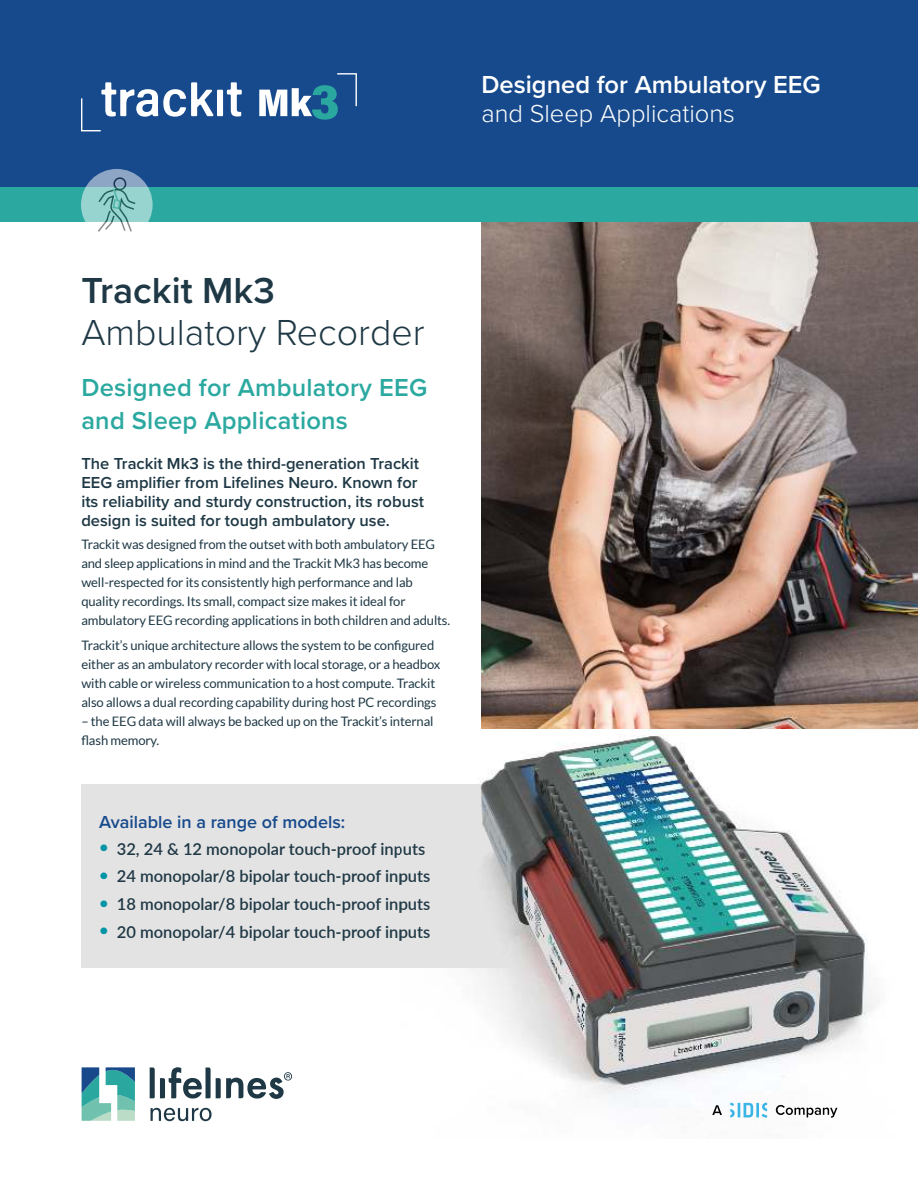
<style>
.page{position:relative;width:918px;height:1188px;background:#fff}
.page>*{position:absolute;margin:0;border:0;box-sizing:border-box;transform-origin:0 0}
.t1{font:300 37.5px "Proxima Nova";color:#1e3845}
.t2{font:600 37.5px "Proxima Nova";color:#1e3845}
.t3{font:600 25.5px/33px "Proxima Nova";letter-spacing:.01em;color:#2ba9a0}
.t4{font:600 25.5px "Proxima Nova";color:#fff}
.t5{font:300 25.5px "Proxima Nova";color:#fff}
.t6{font:600 18px "Proxima Nova";color:#174a8c}
.t7{font:600 16.5px/18.9px "Proxima Nova";color:#1e3845}
.t8{font:600 16.5px "Lato";color:#1e3845}
.t9{font:13.05px/18.9px "Lato";letter-spacing:-.01em;color:#1e3845}
.s1{color:#0194a6}
</style>
<div class="page">
<div style="left:0;top:0;width:918px;height:187px;background:#174a8c"></div>
<div style="left:217px;top:90px;width:6px;height:26px;background:#fff"></div>
<svg style="left:227px;top:82px;width:15px;height:34px"></svg>
<svg style="left:81px;top:82px;width:133px;height:49px"></svg>
<svg style="left:259px;top:73px;width:98px;height:47px"></svg>
<img style="left:482px;top:222px;width:436px;height:507px">
<div style="left:81px;top:784px;width:482px;height:184px;background:#e4e3e3"></div>
<img style="left:471px;top:710px;width:436px;height:408px">
<div style="left:0;top:187px;width:918px;height:35px;background:#2ba9a0"></div>
<svg style="left:712px;top:1105px;width:10px;height:10px"></svg>
<svg style="left:776px;top:1105px;width:61px;height:13px"></svg>
<svg style="left:730px;top:1103px;width:37px;height:15px"></svg>
<svg style="left:151px;top:1108px;width:61px;height:13px"></svg>
<svg style="left:82px;top:1067px;width:53px;height:54px"></svg>
<svg style="left:150px;top:1067px;width:142px;height:32px"></svg>
<svg style="left:81px;top:169px;width:72px;height:72px;fill:#97d4d0"></svg>
<div style="left:113px;top:177px;width:13px;height:13px;border:2px solid #1d1d1b;border-radius:50%"></div>
<svg style="left:97px;top:188px;width:39px;height:45px"></svg>
<h2 class="t4" style="left:482px;top:74px;width:341px">Designed for Ambulatory EEG</h2>
<h2 class="t5" style="left:482px;top:103px;width:255px">and Sleep Applications</h2>
<h1 class="t2" style="left:81px;top:275px;width:195px">Trackit Mk3</h1>
<h1 class="t1" style="left:81px;top:317px;width:345px">Ambulatory Recorder</h1>
<h2 class="t3" style="left:81px;top:372px;width:347px">Designed for Ambulatory EEG and Sleep Applications</h2>
<p class="t7" style="left:81px;top:455px;width:344px">The Trackit Mk3 is the third-generation Trackit EEG amplifier from Lifelines Neuro. Known for its reliability and sturdy construction, its robust design is suited for tough ambulatory use.</p>
<p class="t9" style="left:81px;top:536px;width:370px">Trackit was designed from the outset with both ambulatory EEG and sleep applications in mind and the Trackit Mk3 has become well-respected for its consistently high performance and lab quality recordings. Its small, compact size makes it ideal for ambulatory EEG recording applications in both children and adults.</p>
<p class="t9" style="left:81px;top:636px;width:361px">Trackit’s unique architecture allows the system to be configured either as an ambulatory recorder with local storage, or a headbox with cable or wireless communication to a host compute. Trackit also allows a dual recording capability during host PC recordings</p>
<p class="t9" style="left:81px;top:712px;width:354px">– the EEG data will always be backed up on the Trackit’s internal flash memory.</p>
<h3 class="t6" style="left:99px;top:815px;width:248px">Available in a range of models:</h3>
<p class="t8" style="left:99px;top:842px;width:328px"><span class="s1">•</span> 32, 24 &amp; 12 monopolar touch-proof inputs</p>
<p class="t8" style="left:99px;top:870px;width:333px"><span class="s1">•</span> 24 monopolar/8 bipolar touch-proof inputs</p>
<p class="t8" style="left:99px;top:898px;width:333px"><span class="s1">•</span> 18 monopolar/8 bipolar touch-proof inputs</p>
<p class="t8" style="left:99px;top:926px;width:333px"><span class="s1">•</span> 20 monopolar/4 bipolar touch-proof inputs</p>
</div>
